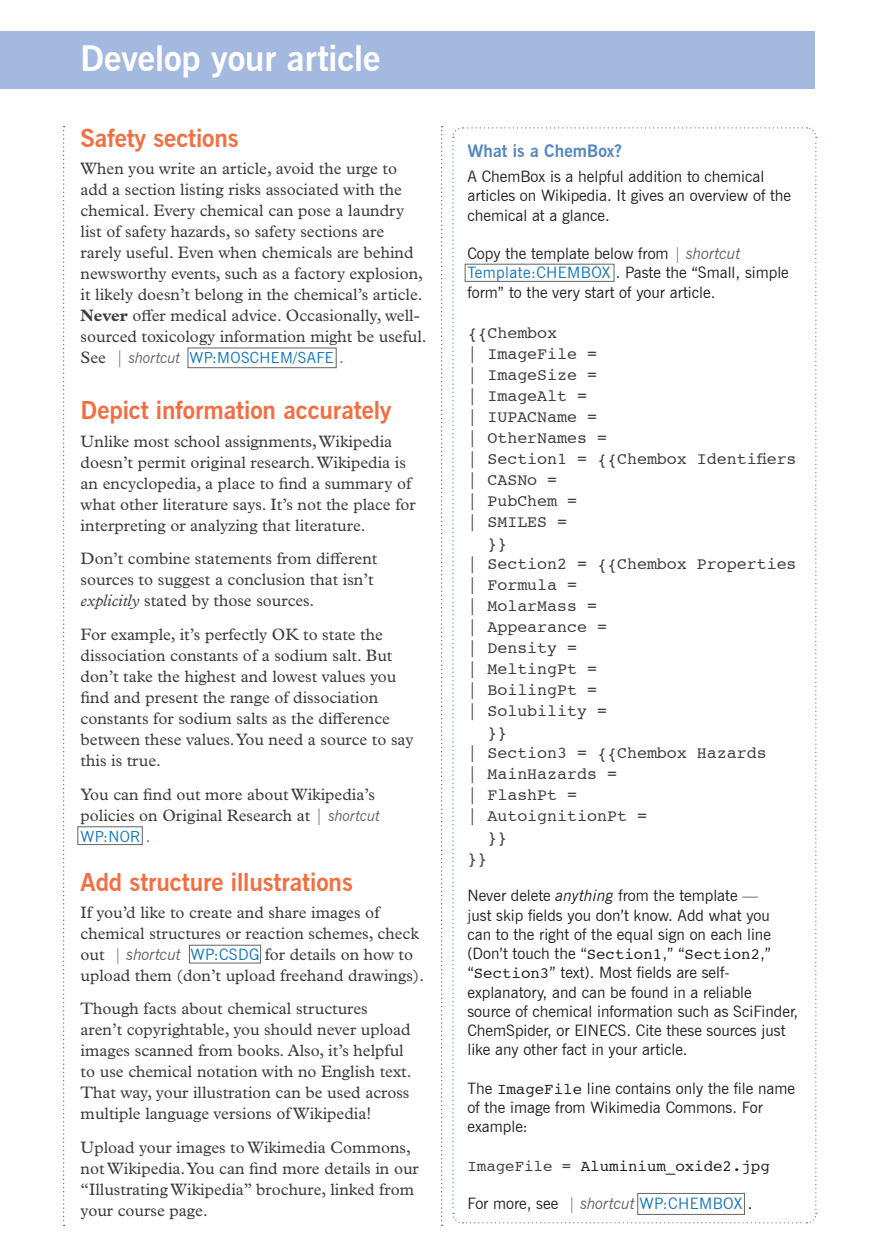
<style>
.page{position:relative;width:882px;height:1260px;background:#fff}
.page>*{position:absolute;margin:0;border:0;box-sizing:border-box;transform-origin:0 0}
.t1{font:700 35px "News Gothic BT";letter-spacing:-.005em;color:#fff}
.t2{font:700 24.5px "News Gothic BT";letter-spacing:-.005em;color:#f36f42}
.t3{font:700 17.15px "News Gothic BT";letter-spacing:.005em;color:#5487c6}
.t4{font:16.62px/21px "Plantin MT Std";color:#3e3e3f}
.t5{font:16.62px "Courier";color:#3e3e3f}
.t6{font:15.75px/19.2px "News Gothic BT";color:#231f20}
.t7{font:15.75px "Courier";color:#231f20}
.t8{font:15.4px "News Gothic BT";letter-spacing:.025em;color:#1074bc}
.s1{font-weight:700}
.s2{font-family:"Plantin MT Std";font-size:16.62px;color:#3e3e3f}
.s3{font-family:"Plantin MT Std";font-size:16.62px;color:#636366}
.s4{font-style:italic;font-size:14.88px;color:#636366}
.s5{font-style:italic}
.s6{color:#636366}
.s7{font-family:"News Gothic BT";font-style:italic;font-size:14.88px;color:#636366}
.s8{font-size:15.75px;color:#636366}
.s9{font-family:"News Gothic BT";font-style:italic;font-size:15.75px;color:#636366}
.s10{font-family:"News Gothic BT";font-size:15.75px;color:#1074bc}
.s11{font-family:"Plantin MT Std";color:#636366}
.s12{font-style:italic;color:#636366}
.s13{color:#1074bc}
.s14{font-family:"Plantin MT Std";color:#3e3e3f}
.s15{color:#3e3e3f}
.s16{font-family:"Courier"}
.s17{color:#070909}
</style>
<div class="page">
<div style="left:60px;top:32px;width:755px;height:57px;background:#a4b9df"></div>
<div style="left:0;top:32px;width:67px;height:57px;background:#a4b9df"></div>
<svg style="left:63px;top:126px;width:2px;height:1100px"></svg>
<div style="left:188px;top:348px;width:148px;height:20px;border:1px solid #636366"></div>
<div style="left:78px;top:827px;width:65px;height:18px;border:1px solid #636366"></div>
<svg style="left:452px;top:127px;width:365px;height:1097px"></svg>
<div style="left:189px;top:945px;width:72px;height:18px;border:1px solid #636366"></div>
<svg style="left:441px;top:126px;width:2px;height:1100px"></svg>
<div style="left:465px;top:264px;width:149px;height:18px;border:1px solid #636366"></div>
<div style="left:638px;top:1193px;width:107px;height:22px;border:1px solid #636366"></div>
<p class="t1" style="left:80px;top:37px;width:302px">Develop your article</p>
<p class="t2" style="left:81px;top:124px;width:160px">Safety sections</p>
<p class="t4" style="left:81px;top:158px;width:348px">When you write an article, avoid the urge to add a section listing risks associated with the chemical. Every chemical can pose a laundry list of safety hazards, so safety sections are rarely useful. Even when chemicals are behind newsworthy events, such as a factory explosion, it likely doesn’t belong in the chemical’s article.<br><span class="s1">Never</span> offer medical advice. Occasionally, well&shy;sourced toxicology information might be useful.</p>
<p class="t8" style="left:81px;top:349px;width:265px"><span class="s2">See</span> <span class="s3">|</span> <span class="s4">shortcut</span> WP:MOSCHEM/SAFE .</p>
<p class="t2" style="left:81px;top:396px;width:313px">Depict information accurately</p>
<p class="t4" style="left:81px;top:431px;width:337px">Unlike most school assignments, Wikipedia doesn’t permit original research. Wikipedia is an encyclopedia, a place to find a summary of what other literature says. It’s not the place for interpreting or analyzing that literature.</p>
<p class="t4" style="left:81px;top:548px;width:298px">Don’t combine statements from different sources to suggest a conclusion that isn’t <span class="s5">explicitly</span> stated by those sources.</p>
<p class="t4" style="left:81px;top:624px;width:334px">For example, it’s perfectly OK to state the dissociation constants of a sodium salt. But don’t take the highest and lowest values you find and present the range of dissociation constants for sodium salts as the difference between these values. You need a source to say this is true.</p>
<p class="t4" style="left:81px;top:784px;width:301px">You can find out more about Wikipedia’s policies on Original Research at <span class="s6">|</span> <span class="s7">shortcut</span></p>
<p class="t8" style="left:81px;top:827px;width:71px">WP:NOR .</p>
<p class="t2" style="left:81px;top:867px;width:274px">Add structure illustrations</p>
<p class="t4" style="left:81px;top:902px;width:345px">If you’d like to create and share images of chemical structures or reaction schemes, check out <span class="s8">|</span> <span class="s9">shortcut</span> <span class="s10">WP:CSDG</span> for details on how to upload them (don’t upload freehand drawings).</p>
<p class="t4" style="left:81px;top:998px;width:333px">Though facts about chemical structures aren’t copyrightable, you should never upload images scanned from books. Also, it’s helpful to use chemical notation with no English text.<br>That way, your illustration can be used across multiple language versions of Wikipedia!</p>
<p class="t4" style="left:81px;top:1137px;width:340px">Upload your images to Wikimedia Commons, not Wikipedia. You can find more details in our “Illustrating Wikipedia” brochure, linked from your course page.</p>
<p class="t3" style="left:467px;top:140px;width:156px">What is a ChemBox?</p>
<p class="t6" style="left:467px;top:167px;width:325px">A ChemBox is a helpful addition to chemical articles on Wikipedia. It gives an overview of the chemical at a glance.</p>
<p class="t6" style="left:467px;top:244px;width:323px">Copy the template below from <span class="s11">|</span> <span class="s12">shortcut<br></span><span class="s13">Template:CHEMBOX</span> . Paste the “Small, simple form” to the very start of your article.</p>
<p class="t5" style="left:467px;top:320px;width:91px">{{Chembox</p>
<p class="t5" style="left:467px;top:341px;width:131px">| ImageFile =</p>
<p class="t5" style="left:467px;top:362px;width:131px">| ImageSize =</p>
<p class="t5" style="left:467px;top:383px;width:121px">| ImageAlt =</p>
<p class="t5" style="left:467px;top:404px;width:131px">| IUPACName =</p>
<p class="t5" style="left:467px;top:425px;width:141px">| OtherNames =</p>
<p class="t5" style="left:467px;top:446px;width:331px">| Section1 = {{Chembox Identifiers</p>
<p class="t5" style="left:467px;top:467px;width:91px">| CASNo =</p>
<p class="t5" style="left:467px;top:488px;width:111px">| PubChem =</p>
<p class="t5" style="left:467px;top:509px;width:101px">| SMILES =</p>
<p class="t5" style="left:487px;top:530px;width:21px">}}</p>
<p class="t5" style="left:467px;top:551px;width:331px">| Section2 = {{Chembox Properties</p>
<p class="t5" style="left:467px;top:572px;width:111px">| Formula =</p>
<p class="t5" style="left:467px;top:593px;width:131px">| MolarMass =</p>
<p class="t5" style="left:467px;top:614px;width:141px">| Appearance =</p>
<p class="t5" style="left:467px;top:635px;width:111px">| Density =</p>
<p class="t5" style="left:467px;top:656px;width:131px">| MeltingPt =</p>
<p class="t5" style="left:467px;top:677px;width:131px">| BoilingPt =</p>
<p class="t5" style="left:467px;top:698px;width:141px">| Solubility =</p>
<p class="t5" style="left:487px;top:719px;width:21px">}}</p>
<p class="t5" style="left:467px;top:740px;width:301px">| Section3 = {{Chembox Hazards</p>
<p class="t5" style="left:467px;top:761px;width:151px">| MainHazards =</p>
<p class="t5" style="left:467px;top:782px;width:111px">| FlashPt =</p>
<p class="t5" style="left:467px;top:803px;width:181px">| AutoignitionPt =</p>
<p class="t5" style="left:487px;top:824px;width:21px">}}</p>
<p class="t5" style="left:467px;top:845px;width:21px">}}</p>
<p class="t6" style="left:467px;top:886px;width:332px">Never delete <span class="s5">anything</span> from the template <span class="s14">—<br></span><span class="s15">j</span>ust skip fields you don’t know. Add what you<br>can to the right of the equal sign on each line (Don’t touch the “<span class="s16">Section1</span>,” “<span class="s16">Section2</span>,” “<span class="s16">Section3</span>” text). Most fields are self&shy;explanatory, and can be found in a reliable source of chemical information such as SciFinder, ChemSpider, or EINECS. Cite these sources just like any other fact in your article.</p>
<p class="t6" style="left:467px;top:1079px;width:329px">The <span class="s16">ImageFile</span> line contains only the file name of the image from Wikimedia Commons. For example:</p>
<p class="t7" style="left:467px;top:1154px;width:304px"><span class="s15">ImageFile =</span> Aluminium_oxide2.jpg</p>
<p class="t6" style="left:467px;top:1194px;width:287px">For more, see <span class="s11">|</span> <span class="s12">shortcut</span> <span class="s13">WP:CHEMBOX</span> <span class="s17">.</span></p>
</div>
